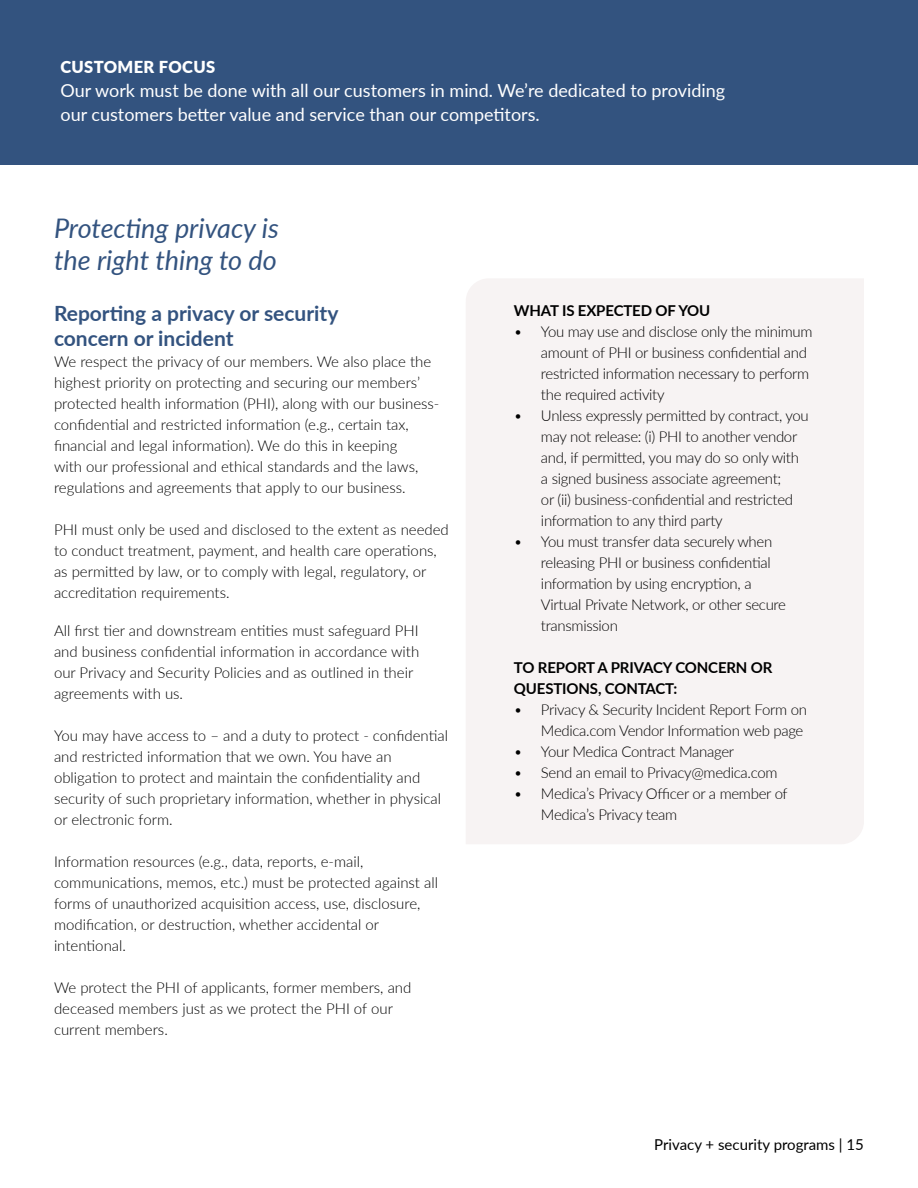
<style>
.page{position:relative;width:918px;height:1188px;background:#fff}
.page>*{position:absolute;margin:0;border:0;box-sizing:border-box;transform-origin:0 0}
.t1{font:italic 27px/32.4px "Lato";color:#33537f}
.t2{font:700 21px/25.2px "Lato";color:#33537f}
.t3{font:18px/24px "Lato";color:#fff}
.t4{font:900 16.5px "Lato";letter-spacing:.02em;color:#fff}
.t5{font:300 15px/21px "Lato";color:#000}
.t6{font:300 15px/21px "Lato";letter-spacing:-.02em;color:#000}
.t7{font:700 15px/21px "Lato";letter-spacing:-.01em;color:#000}
.t8{font:15px "Lato";color:#000}
</style>
<div class="page">
<div style="left:466px;top:279px;width:398px;height:565px;background:#f7f3f3"></div>
<div style="left:0;top:0;width:918px;height:165px;background:#33537f"></div>
<p class="t4" style="left:60px;top:54px;width:156px">CUSTOMER FOCUS</p>
<p class="t3" style="left:60px;top:77px;width:666px">Our work must be done with all our customers in mind. We’re dedicated to providing our customers better value and service than our competitors.</p>
<h1 class="t1" style="left:54px;top:211px;width:226px">Protecting privacy is the right thing to do</h1>
<h2 class="t2" style="left:54px;top:300px;width:286px">Reporting a privacy or security concern or incident</h2>
<p class="t5" style="left:54px;top:351px;width:387px">We respect the privacy of our members. We also place the highest priority on protecting and securing our members’ protected health information (PHI), along with our business&shy;confidential and restricted information (e.g., certain tax, financial and legal information). We do this in keeping<br>with our professional and ethical standards and the laws, regulations and agreements that apply to our business.</p>
<p class="t5" style="left:54px;top:519px;width:396px">PHI must only be used and disclosed to the extent as needed to conduct treatment, payment, and health care operations, as permitted by law, or to comply with legal, regulatory, or accreditation requirements.</p>
<p class="t5" style="left:54px;top:619px;width:367px">All first tier and downstream entities must safeguard PHI and business confidential information in accordance with our Privacy and Security Policies and as outlined in their agreements with us.</p>
<p class="t5" style="left:54px;top:724px;width:396px">You may have access to – and a duty to protect - confidential and restricted information that we own. You have an obligation to protect and maintain the confidentiality and security of such proprietary information, whether in physical or electronic form.</p>
<p class="t5" style="left:54px;top:850px;width:386px">Information resources (e.g., data, reports, e-mail, communications, memos, etc.) must be protected against all forms of unauthorized acquisition access, use, disclosure, modification, or destruction, whether accidental or intentional.</p>
<p class="t5" style="left:54px;top:976px;width:359px">We protect the PHI of applicants, former members, and deceased members just as we protect the PHI of our current members.</p>
<p class="t7" style="left:514px;top:300px;width:198px">WHAT IS EXPECTED OF YOU</p>
<p class="t6" style="left:541px;top:321px;width:273px;text-indent:-27px">• You may use and disclose only the minimum amount of PHI or business confidential and restricted information necessary to perform the required activity</p>
<p class="t6" style="left:541px;top:405px;width:269px;text-indent:-27px">• Unless expressly permitted by contract, you may not release: (i) PHI to another vendor and, if permitted, you may do so only with a signed business associate agreement;<br>or (ii) business-confidential and restricted information to any third party</p>
<p class="t6" style="left:541px;top:531px;width:247px;text-indent:-27px">• You must transfer data securely when releasing PHI or business confidential information by using encryption, a Virtual Private Network, or other secure transmission</p>
<p class="t7" style="left:514px;top:657px;width:260px">TO REPORT A PRIVACY CONCERN OR<br>QUESTIONS, CONTACT:</p>
<p class="t6" style="left:514px;top:699px;width:295px;text-align:right">• Privacy &amp; Security Incident Report Form on<br>Medica.com Vendor Information web page</p>
<p class="t6" style="left:514px;top:741px;width:222px">• Your Medica Contract Manager</p>
<p class="t6" style="left:514px;top:762px;width:265px">• Send an email to Privacy@medica.com</p>
<p class="t6" style="left:541px;top:783px;width:248px;text-indent:-27px">• Medica’s Privacy Officer or a member of<br>Medica’s Privacy team</p>
<p class="t8" style="left:654px;top:1133px;width:211px">Privacy + security programs | 15</p>
</div>
